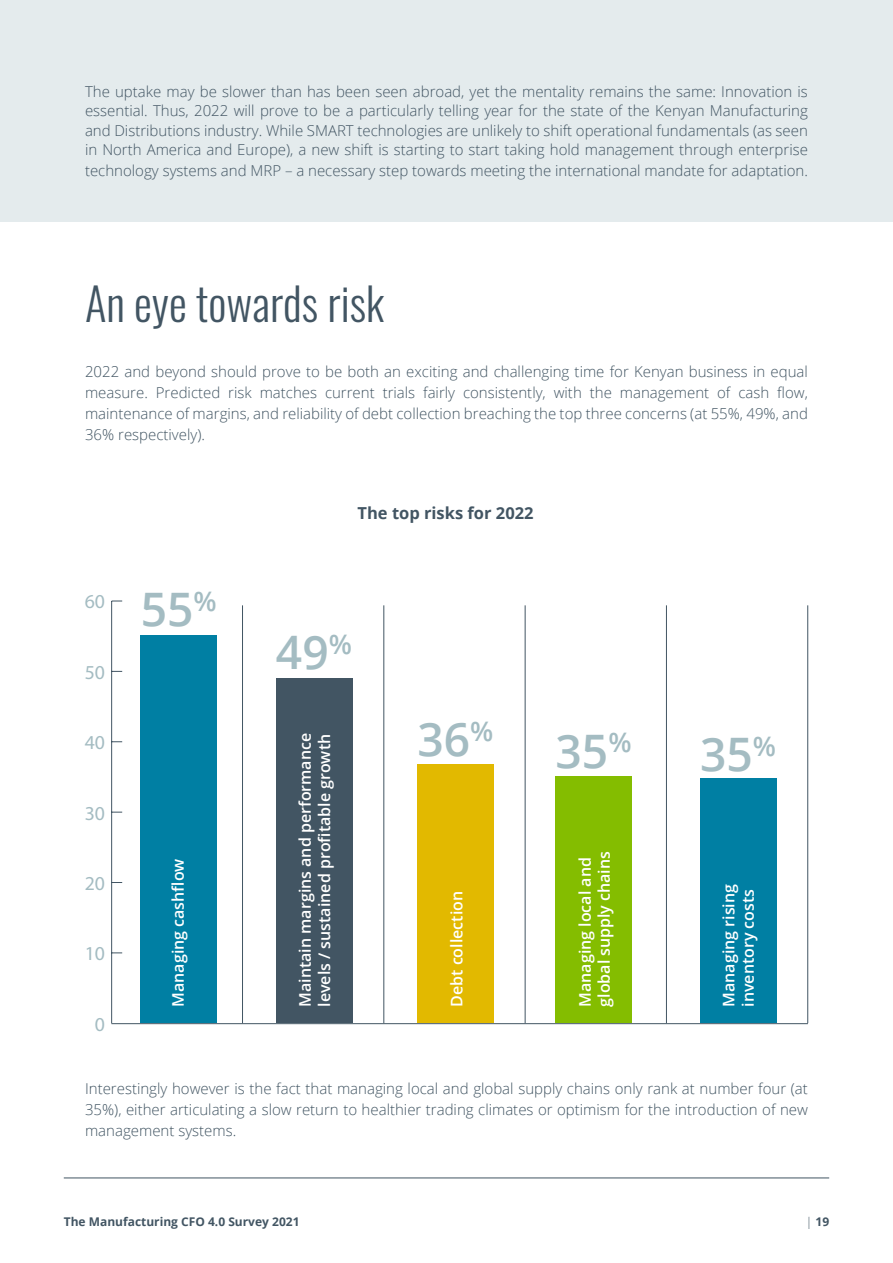
<style>
.page{position:relative;width:893px;height:1263px;background:#fff}
.page>*{position:absolute;margin:0;border:0;box-sizing:border-box;transform-origin:0 0}
.t1{font:600 46.2px "Open Sans";color:#a4bcc2}
.t2{font:300 45px "Oswald";color:#425563}
.t3{font:19.8px "Myriad Pro";color:#a4bcc2}
.t4{font:700 16.5px "Open Sans";color:#425563}
.t5{font:600 16.05px/19px "Open Sans";color:#fff}
.t6{font:300 15px/21px "Open Sans";color:#425563;text-align:justify}
.t7{font:700 12px "Open Sans";color:#425563}
.s1{font-weight:300}
</style>
<div class="page">
<div style="left:0;top:0;width:893px;height:221px;background:#e4ebed"></div>
<hr style="left:111px;top:1023px;width:697px;height:1px;background:#425563">
<hr style="left:242px;top:605px;width:1px;height:418px;background:#425563">
<hr style="left:384px;top:605px;width:1px;height:418px;background:#425563">
<hr style="left:525px;top:605px;width:1px;height:418px;background:#425563">
<hr style="left:666px;top:605px;width:1px;height:418px;background:#425563">
<hr style="left:807px;top:605px;width:1px;height:418px;background:#425563">
<div style="left:140px;top:636px;width:77px;height:387px;background:#007fa3"></div>
<div style="left:276px;top:678px;width:77px;height:345px;background:#425563"></div>
<div style="left:417px;top:764px;width:77px;height:259px;background:#e2b900"></div>
<div style="left:555px;top:776px;width:77px;height:247px;background:#84bd00"></div>
<div style="left:700px;top:778px;width:77px;height:245px;background:#007fa3"></div>
<hr style="left:111px;top:601px;width:1px;height:422px;background:#425563">
<hr style="left:64px;top:1177px;width:765px;height:1px;background:#425563">
<p class="t6" style="left:85px;top:81px;width:724px;line-height:19.5px">The uptake may be slower than has been seen abroad, yet the mentality remains the same: Innovation is essential. Thus, 2022 will prove to be a particularly telling year for the state of the Kenyan Manufacturing and Distributions industry. While SMART technologies are unlikely to shift operational fundamentals (as seen in North America and Europe), a new shift is starting to start taking hold management through enterprise</p>
<p class="t6" style="left:85px;top:160px;width:724px">technology systems and MRP – a necessary step towards meeting the international mandate for adaptation.</p>
<h2 class="t2" style="left:85px;top:263px;width:301px">An eye towards risk</h2>
<p class="t6" style="left:85px;top:361px;width:724px">2022 and beyond should prove to be both an exciting and challenging time for Kenyan business in equal measure. Predicted risk matches current trials fairly consistently, with the management of cash flow, maintenance of margins, and reliability of debt collection breaching the top three concerns (at 55%, 49%, and 36% respectively).</p>
<h3 class="t3" style="left:85px;top:589px;width:22px">60</h3>
<h3 class="t3" style="left:85px;top:660px;width:22px">50</h3>
<h3 class="t3" style="left:85px;top:730px;width:22px">40</h3>
<h3 class="t3" style="left:85px;top:801px;width:22px">30</h3>
<h3 class="t3" style="left:85px;top:871px;width:22px">20</h3>
<h3 class="t3" style="left:85px;top:941px;width:22px">10</h3>
<h3 class="t3" style="left:95px;top:1012px;width:12px">0</h3>
<h1 class="t1" style="left:141px;top:578px;width:77px">55<sup>%</sup></h1>
<p class="t5" style="left:168px;top:1007px;width:150px;rotate:-90deg">Managing cashflow</p>
<p class="t4" style="left:358px;top:501px;width:178px">The top risks for 2022</p>
<h1 class="t1" style="left:276px;top:620px;width:77px">49<sup>%</sup></h1>
<p class="t5" style="left:295px;top:1007px;width:275px;rotate:-90deg">Maintain margins and performance levels / sustained profitable growth</p>
<h1 class="t1" style="left:417px;top:708px;width:77px">36<sup>%</sup></h1>
<h1 class="t1" style="left:556px;top:719px;width:77px">35<sup>%</sup></h1>
<h1 class="t1" style="left:700px;top:722px;width:77px">35<sup>%</sup></h1>
<p class="t5" style="left:447px;top:1007px;width:117px;rotate:-90deg">Debt collection</p>
<p class="t5" style="left:575px;top:1007px;width:157px;rotate:-90deg">Managing local and global supply chains</p>
<p class="t5" style="left:719px;top:1007px;width:124px;rotate:-90deg">Managing rising inventory costs</p>
<p class="t6" style="left:85px;top:1077px;width:724px">Interestingly however is the fact that managing local and global supply chains only rank at number four (at 35%), either articulating a slow return to healthier trading climates or optimism for the introduction of new management systems.</p>
<p class="t7" style="left:64px;top:1213px;width:237px">The Manufacturing CFO 4.0 Survey 2021</p>
<p class="t7" style="left:806px;top:1213px;width:25px"><span class="s1">|</span> 19</p>
</div>
